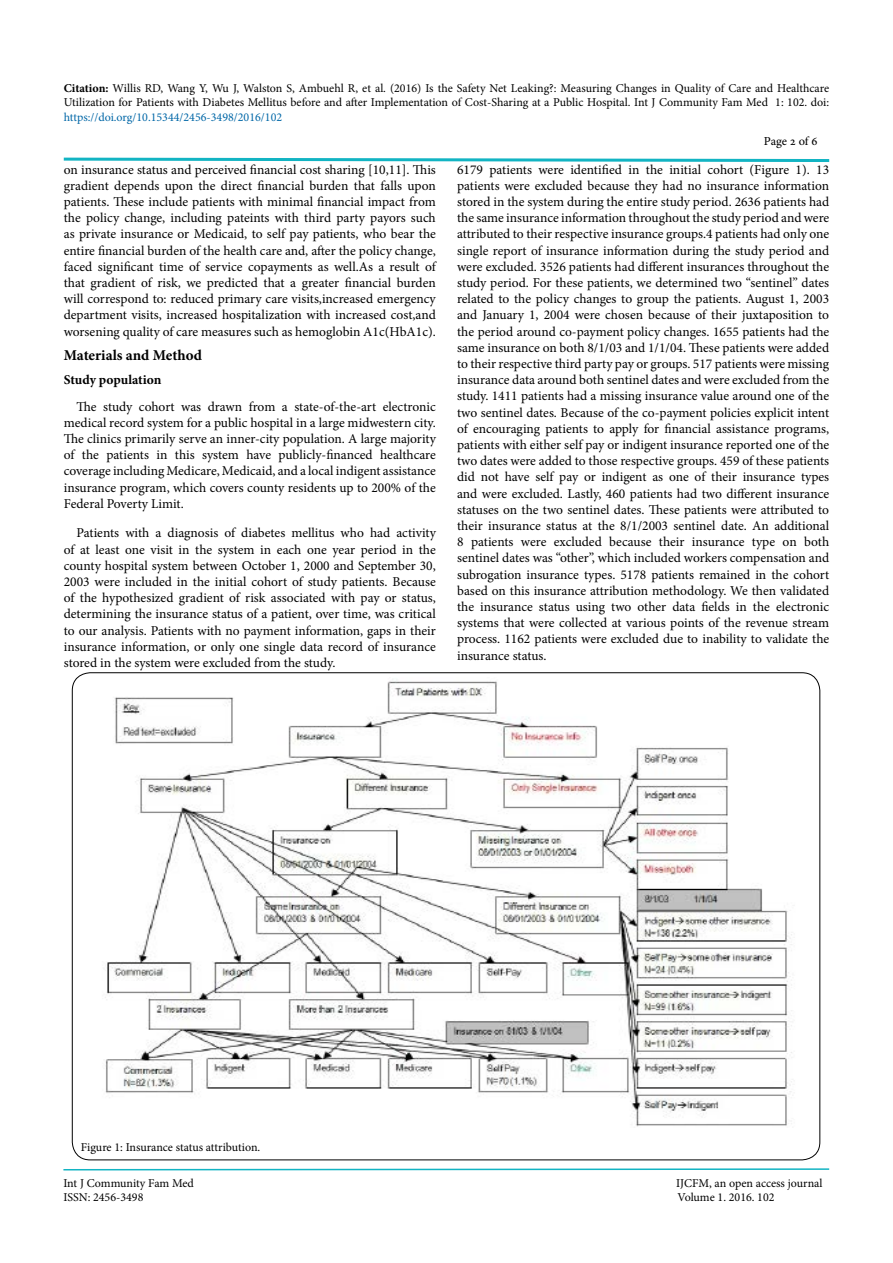
<style>
.page{position:relative;width:893px;height:1263px;background:#fff}
.page>*{position:absolute;margin:0;border:0;box-sizing:border-box;transform-origin:0 0}
.t1{font:700 15px "Minion Pro";color:#000}
.t2{font:13.5px/16.2px "Minion Pro";color:#000;text-align:justify}
.t3{font:700 13.5px "Minion Pro";letter-spacing:-.005em;color:#000}
.t4{font:12px/14.4px "Minion Pro";color:#000}
.t5{font:12px "Minion Pro";color:#0067a7}
.t6{font:12px "Adobe Hebrew";letter-spacing:-.01em;color:#000}
.s1{font-weight:700}
</style>
<div class="page">
<svg style="left:63px;top:1168px;width:767px;height:3px;background:#88d9e0"></svg>
<svg style="left:63px;top:157px;width:767px;height:5px"></svg>
<img style="left:105px;top:679px;width:687px;height:448px">
<p class="t4" style="left:64px;top:81px;width:767px"><span class="s1">Citation:</span> Willis RD, Wang Y, Wu J, Walston S, Ambuehl R, et al. (2016) Is the Safety Net Leaking?: Measuring Changes in Quality of Care and Healthcare<br>Utilization for Patients with Diabetes Mellitus before and after Implementation of Cost-Sharing at a Public Hospital. Int J Community Fam Med 1: 102. doi:</p>
<p class="t5" style="left:64px;top:109px;width:220px">https://doi.org/10.15344/2456-3498/2016/102</p>
<p class="t6" style="left:764px;top:134px;width:55px">Page 2 of 6</p>
<p class="t2" style="left:64px;top:161px;width:374px">on insurance status and perceived financial cost sharing [10,11]. This gradient depends upon the direct financial burden that falls upon patients. These include patients with minimal financial impact from the policy change, including pateints with third party payors such as private insurance or Medicaid, to self pay patients, who bear the entire financial burden of the health care and, after the policy change, faced significant time of service copayments as well.As a result of that gradient of risk, we predicted that a greater financial burden will correspond to: reduced primary care visits,increased emergency department visits, increased hospitalization with increased cost,and worsening quality of care measures such as hemoglobin A1c(HbA1c).</p>
<p class="t1" style="left:64px;top:344px;width:140px">Materials and Method</p>
<p class="t3" style="left:64px;top:370px;width:99px">Study population</p>
<p class="t2" style="left:64px;top:398px;width:374px;text-indent:13px">The study cohort was drawn from a state-of-the-art electronic medical record system for a public hospital in a large midwestern city.<br>The clinics primarily serve an inner-city population. A large majority of the patients in this system have publicly-financed healthcare coverage including Medicare, Medicaid, and a local indigent assistance insurance program, which covers county residents up to 200% of the Federal Poverty Limit.</p>
<p class="t2" style="left:64px;top:525px;width:374px;text-indent:13px">Patients with a diagnosis of diabetes mellitus who had activity of at least one visit in the system in each one year period in the county hospital system between October 1, 2000 and September 30, 2003 were included in the initial cohort of study patients. Because of the hypothesized gradient of risk associated with pay or status, determining the insurance status of a patient, over time, was critical to our analysis. Patients with no payment information, gaps in their insurance information, or only one single data record of insurance stored in the system were excluded from the study.</p>
<p class="t2" style="left:457px;top:161px;width:374px">6179 patients were identified in the initial cohort (Figure 1). 13 patients were excluded because they had no insurance information stored in the system during the entire study period. 2636 patients had the same insurance information throughout the study period and were attributed to their respective insurance groups.4 patients had only one single report of insurance information during the study period and were excluded. 3526 patients had different insurances throughout the study period. For these patients, we determined two “sentinel” dates related to the policy changes to group the patients. August 1, 2003 and January 1, 2004 were chosen because of their juxtaposition to the period around co-payment policy changes. 1655 patients had the same insurance on both 8/1/03 and 1/1/04. These patients were added to their respective third party pay or groups. 517 patients were missing insurance data around both sentinel dates and were excluded from the study. 1411 patients had a missing insurance value around one of the two sentinel dates. Because of the co-payment policies explicit intent of encouraging patients to apply for financial assistance programs, patients with either self pay or indigent insurance reported one of the two dates were added to those respective groups. 459 of these patients did not have self pay or indigent as one of their insurance types and were excluded. Lastly, 460 patients had two different insurance statuses on the two sentinel dates. These patients were attributed to their insurance status at the 8/1/2003 sentinel date. An additional 8 patients were excluded because their insurance type on both sentinel dates was “other”, which included workers compensation and subrogation insurance types. 5178 patients remained in the cohort based on this insurance attribution methodology. We then validated the insurance status using two other data fields in the electronic systems that were collected at various points of the revenue stream process. 1162 patients were excluded due to inability to validate the insurance status.</p>
<p class="t4" style="left:81px;top:1140px;width:181px">Figure 1: Insurance status attribution.</p>
<p class="t4" style="left:63px;top:1176px;width:132px">Int J Community Fam Med</p>
<p class="t4" style="left:676px;top:1176px;width:148px">IJCFM, an open access journal</p>
<p class="t4" style="left:63px;top:1190px;width:82px">ISSN: 2456-3498</p>
<p class="t4" style="left:677px;top:1190px;width:99px">Volume 1. 2016. 102</p>
</div>
